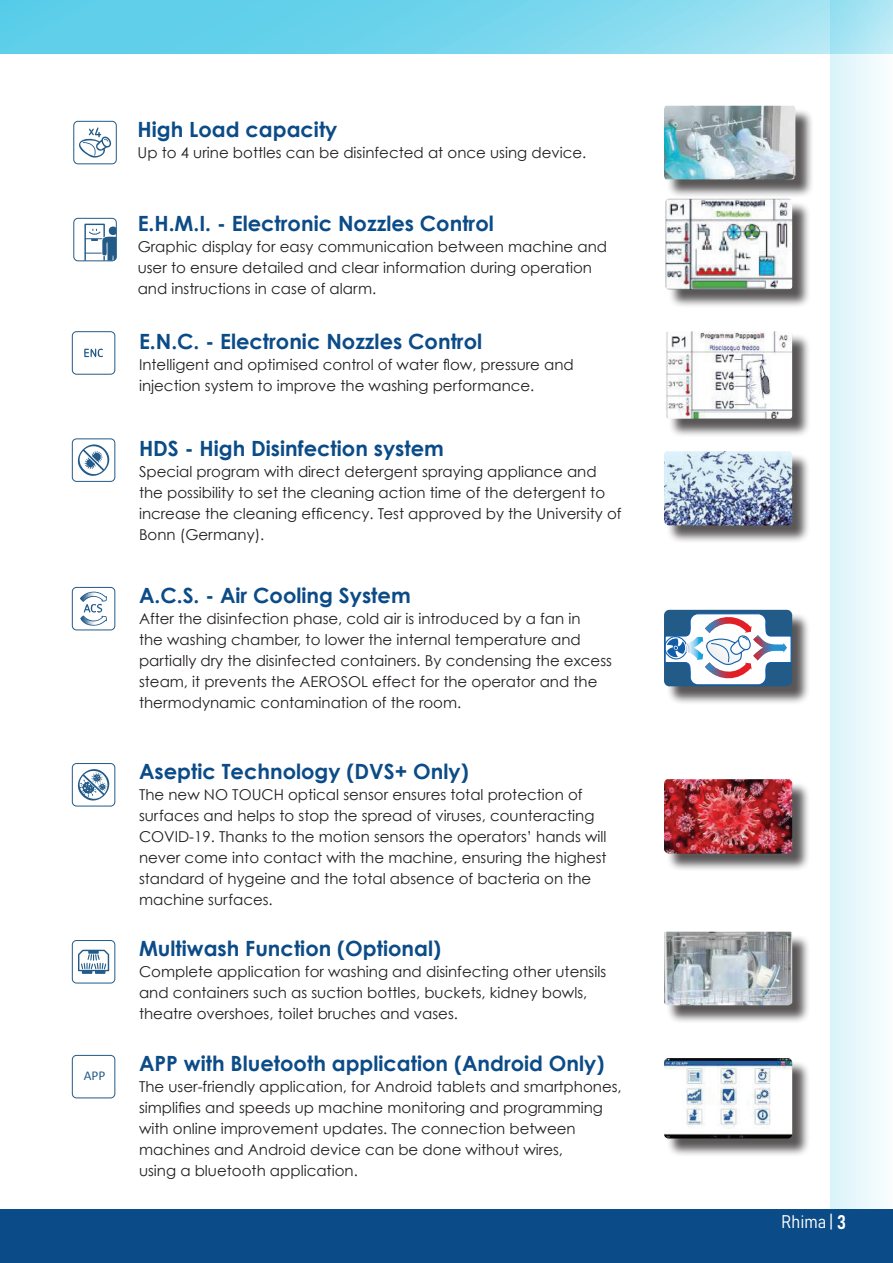
<style>
.page{position:relative;width:893px;height:1263px;background:#fff}
.page>*{position:absolute;margin:0;border:0;box-sizing:border-box;transform-origin:0 0}
.t1{font:700 21px "Century Gothic";color:#0b4b87}
.t2{font:18px "Bahnschrift";color:#fff}
.t3{font:15px/21px "Century Gothic";color:#231f20}
.t4{font:13.5px "Calibri";color:#225a88}
.s1{font-size:19.5px}
</style>
<div class="page">
<div style="left:830px;top:0;width:63px;height:1261px;background:linear-gradient(to right,#d9f3fa,#fbfdfe)"></div>
<svg style="left:1px;top:0;width:892px;height:54px;background:#79d6ed"></svg>
<div style="left:0;top:1209px;width:893px;height:54px;background:#0b4b87"></div>
<hr style="left:0;top:0;width:1px;height:54px;background:#1ebce2">
<div style="left:666px;top:108px;width:148px;height:90px;background:#231f20;opacity:.75"></div>
<img style="left:664px;top:106px;width:131px;height:73px">
<div style="left:73px;top:121px;width:44px;height:43px;border:1px solid #225a88;border-radius:4px"></div>
<svg style="left:73px;top:127px;width:39px;height:35px"></svg>
<svg style="left:84px;top:224px;width:32px;height:37px"></svg>
<div style="left:73px;top:218px;width:44px;height:43px;border:1px solid #225a88;border-radius:4px"></div>
<div style="left:72px;top:331px;width:43px;height:43px;border:1px solid #225a88;border-radius:4px"></div>
<svg style="left:84px;top:348px;width:19px;height:10px"></svg>
<svg style="left:71px;top:438px;width:45px;height:44px"></svg>
<div style="left:668px;top:334px;width:143px;height:103px;background:#231f20;opacity:.75"></div>
<img style="left:666px;top:331px;width:126px;height:88px">
<div style="left:666px;top:454px;width:145px;height:90px;background:#231f20;opacity:.75"></div>
<img style="left:664px;top:451px;width:128px;height:74px">
<div style="left:666px;top:781px;width:145px;height:91px;background:#231f20;opacity:.75"></div>
<img style="left:664px;top:779px;width:128px;height:75px">
<svg style="left:71px;top:763px;width:45px;height:44px"></svg>
<div style="left:72px;top:763px;width:43px;height:43px;border:1px solid #225a88;border-radius:4px"></div>
<div style="left:72px;top:587px;width:43px;height:43px;border:1px solid #225a88;border-radius:4px"></div>
<svg style="left:80px;top:591px;width:27px;height:35px"></svg>
<div style="left:72px;top:940px;width:43px;height:43px;border:1px solid #225a88;border-radius:4px"></div>
<svg style="left:78px;top:950px;width:31px;height:24px"></svg>
<div style="left:666px;top:934px;width:145px;height:90px;background:#231f20;opacity:.75"></div>
<img style="left:664px;top:932px;width:128px;height:73px">
<div style="left:666px;top:1060px;width:145px;height:97px;background:#231f20;opacity:.75"></div>
<img style="left:664px;top:1058px;width:128px;height:80px">
<div style="left:72px;top:1055px;width:43px;height:43px;border:1px solid #225a88;border-radius:4px"></div>
<div style="left:666px;top:612px;width:145px;height:93px;background:#231f20;opacity:.75"></div>
<div style="left:664px;top:610px;width:128px;height:76px;background:#225a88;border-radius:5px"></div>
<svg style="left:665px;top:613px;width:126px;height:73px"></svg>
<div style="left:668px;top:201px;width:143px;height:107px;background:#231f20;opacity:.75"></div>
<img style="left:666px;top:199px;width:126px;height:90px">
<p class="t4" style="left:84px;top:1066px;width:23px">APP</p>
<h1 class="t1" style="left:138px;top:116px;width:201px">High Load capacity</h1>
<p class="t3" style="left:138px;top:142px;width:450px">Up to 4 urine bottles can be disinfected at once using device.</p>
<h1 class="t1" style="left:138px;top:210px;width:358px">E.H.M.I. - Electronic Nozzles Control</h1>
<p class="t3" style="left:138px;top:236px;width:471px">Graphic display for easy communication between machine and user to ensure detailed and clear information during operation and instructions in case of alarm.</p>
<h1 class="t1" style="left:139px;top:328px;width:345px">E.N.C. - Electronic Nozzles Control</h1>
<p class="t3" style="left:139px;top:354px;width:436px">Intelligent and optimised control of water flow, pressure and injection system to improve the washing performance.</p>
<h1 class="t1" style="left:139px;top:435px;width:306px">HDS - High Disinfection system</h1>
<p class="t3" style="left:139px;top:461px;width:484px">Special program with direct detergent spraying appliance and the possibility to set the cleaning action time of the detergent to increase the cleaning efficency. Test approved by the University of Bonn (Germany).</p>
<h1 class="t1" style="left:139px;top:582px;width:273px">A.C.S. - Air Cooling System</h1>
<p class="t3" style="left:139px;top:608px;width:474px">After the disinfection phase, cold air is introduced by a fan in<br>the washing chamber, to lower the internal temperature and partially dry the disinfected containers. By condensing the excess steam, it prevents the AEROSOL effect for the operator and the thermodynamic contamination of the room.</p>
<h1 class="t1" style="left:139px;top:758px;width:331px">Aseptic Technology (DVS+ Only)</h1>
<p class="t3" style="left:139px;top:784px;width:469px">The new NO TOUCH optical sensor ensures total protection of surfaces and helps to stop the spread of viruses, counteracting COVID-19. Thanks to the motion sensors the operators’ hands will never come into contact with the machine, ensuring the highest standard of hygeine and the total absence of bacteria on the machine surfaces.</p>
<h1 class="t1" style="left:139px;top:935px;width:303px">Multiwash Function (Optional)</h1>
<p class="t3" style="left:139px;top:961px;width:469px">Complete application for washing and disinfecting other utensils and containers such as suction bottles, buckets, kidney bowls, theatre overshoes, toilet bruches and vases.</p>
<h1 class="t1" style="left:139px;top:1050px;width:467px">APP with Bluetooth application (Android Only)</h1>
<p class="t3" style="left:139px;top:1076px;width:484px">The user-friendly application, for Android tablets and smartphones, simplifies and speeds up machine monitoring and programming with online improvement updates. The connection between machines and Android device can be done without wires,<br>using a bluetooth application.</p>
<p class="t2" style="left:782px;top:1210px;width:66px">Rhima | <span class="s1">3</span></p>
</div>
